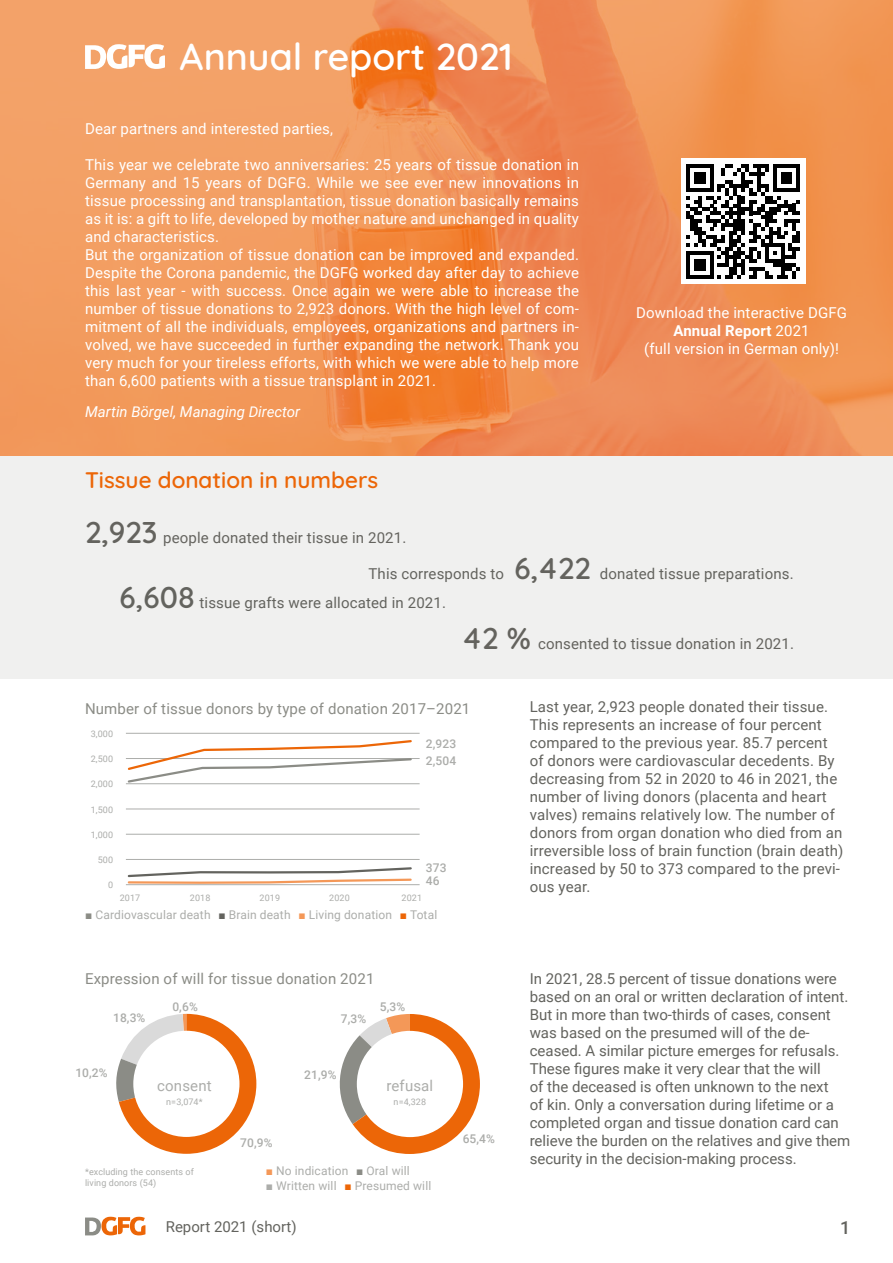
<style>
.page{position:relative;width:893px;height:1263px;background:#fff}
.page>*{position:absolute;margin:0;border:0;box-sizing:border-box;transform-origin:0 0}
.t1{font:600 37.5px "Quicksand";color:#fff}
.t2{font:600 30px "Quicksand";color:#64635e}
.t3{font:600 30px "Quicksand";color:#63635e}
.t4{font:600 22.5px "Quicksand";color:#ec6607}
.t5{font:500 18px "Roboto";color:#63635e}
.t6{font:15px/18px "Roboto";color:#63635e}
.t7{font:15px/18px "Roboto";letter-spacing:.01em;color:#fff}
.t8{font:15px "Roboto";letter-spacing:.01em;color:#8b8c86}
.t9{font:15px "Roboto";letter-spacing:.01em;color:#64635e}
.t10{font:italic 15px "Roboto";color:#fff}
.t11{font:15px "Roboto";letter-spacing:.01em;color:#acadaa}
.t12{font:12px "Roboto";letter-spacing:.01em;color:#acadaa}
.t13{font:500 12px "Roboto";letter-spacing:.01em;color:#acadaa}
.t14{font:9px/10.8px "Roboto";letter-spacing:.01em;color:#acadaa}
.s1{font-family:"Quicksand";font-weight:600;font-size:30px}
.s2{font-weight:700}
.s3{font-family:"Arial";font-weight:900;color:#8b8c86}
.s4{font-family:"Arial";font-weight:900;color:#63635e}
.s5{font-family:"Arial";font-weight:900;color:#f49858}
.s6{font-family:"Arial";font-weight:900;color:#ec6607}
.s7{font-family:"Arial";font-weight:900}
</style>
<div class="page">
<svg style="left:339px;top:1014px;width:141px;height:140px"></svg>
<div style="left:357px;top:1031px;width:106px;height:106px;background:#fff;border-radius:50%"></div>
<svg style="left:116px;top:1014px;width:140px;height:140px"></svg>
<div style="left:133px;top:1031px;width:106px;height:106px;background:#fff;border-radius:50%"></div>
<div style="left:0;top:455px;width:893px;height:223px;background:#f0f0ef"></div>
<img style="left:0;top:0;width:893px;height:455px">
<div style="left:681px;top:159px;width:124px;height:125px;background:#fff"></div>
<svg style="left:686px;top:164px;width:114px;height:114px"></svg>
<hr style="left:126px;top:733px;width:294px;height:1px;background:#acadaa">
<hr style="left:126px;top:758px;width:294px;height:1px;background:#acadaa">
<hr style="left:126px;top:783px;width:294px;height:1px;background:#acadaa">
<hr style="left:126px;top:809px;width:294px;height:1px;background:#acadaa">
<hr style="left:126px;top:834px;width:294px;height:1px;background:#acadaa">
<hr style="left:126px;top:859px;width:294px;height:1px;background:#acadaa">
<hr style="left:126px;top:884px;width:294px;height:1px;background:#acadaa">
<svg style="left:126px;top:740px;width:287px;height:44px"></svg>
<svg style="left:126px;top:867px;width:287px;height:18px"></svg>
<svg style="left:85px;top:1216px;width:60px;height:20px"></svg>
<svg style="left:85px;top:44px;width:80px;height:25px"></svg>
<h1 class="t1" style="left:180px;top:27px;width:335px">Annual report 2021</h1>
<p class="t7" style="left:85px;top:119px;width:250px">Dear partners and interested parties,</p>
<p class="t7" style="left:85px;top:155px;width:495px">This year we celebrate two anniversaries: 25 years of tissue donation in Germany and 15 years of DGFG. While we see ever new innovations in tissue processing and transplantation, tissue donation basically remains as it is: a gift to life, developed by mother nature and unchanged in quality and characteristics.<br>But the organization of tissue donation can be improved and expanded.<br>Despite the Corona pandemic, the DGFG worked day after day to achieve this last year - with success. Once again we were able to increase the number of tissue donations to 2,923 donors. With the high level of com&shy;mitment of all the individuals, employees, organizations and partners in&shy;volved, we have succeeded in further expanding the network. Thank you very much for your tireless efforts, with which we were able to help more than 6,600 patients with a tissue transplant in 2021.</p>
<p class="t10" style="left:85px;top:401px;width:217px">Martin Börgel, Managing Director</p>
<h3 class="t4" style="left:85px;top:462px;width:295px">Tissue donation in numbers</h3>
<p class="t9" style="left:85px;top:527px;width:323px"><span class="s1">2,923</span> people donated their tissue in 2021.</p>
<p class="t7" style="left:636px;top:303px;width:213px;text-align:center">Download the interactive DGFG<br><span class="s2">Annual Report</span> 2021<br>(full version in German only)!</p>
<h2 class="t2" style="left:515px;top:545px;width:78px">6,422</h2>
<p class="t6" style="left:368px;top:564px;width:137px">This corresponds to</p>
<p class="t6" style="left:600px;top:564px;width:195px">donated tissue preparations.</p>
<p class="t6" style="left:200px;top:593px;width:248px">tissue grafts were allocated in 2021.</p>
<h2 class="t3" style="left:120px;top:574px;width:77px">6,608</h2>
<p class="t9" style="left:462px;top:634px;width:333px"><span class="s1">42 %</span> consented to tissue donation in 2021.</p>
<p class="t8" style="left:85px;top:698px;width:387px">Number of tissue donors by type of donation 2017–2021</p>
<p class="t14" style="left:91px;top:728px;width:24px">3,000</p>
<p class="t14" style="left:91px;top:753px;width:24px">2,500</p>
<p class="t14" style="left:91px;top:778px;width:24px">2,000</p>
<p class="t14" style="left:91px;top:804px;width:24px">1,500</p>
<p class="t14" style="left:91px;top:829px;width:24px">1,000</p>
<p class="t14" style="left:98px;top:854px;width:17px">500</p>
<p class="t14" style="left:108px;top:879px;width:7px">0</p>
<p class="t13" style="left:426px;top:735px;width:32px">2,923</p>
<p class="t13" style="left:426px;top:752px;width:32px">2,504</p>
<p class="t13" style="left:426px;top:859px;width:22px">373</p>
<p class="t13" style="left:426px;top:873px;width:15px">46</p>
<p class="t14" style="left:120px;top:892px;width:22px">2017</p>
<p class="t14" style="left:190px;top:892px;width:22px">2018</p>
<p class="t14" style="left:260px;top:892px;width:22px">2019</p>
<p class="t14" style="left:329px;top:892px;width:22px">2020</p>
<p class="t14" style="left:402px;top:892px;width:22px">2021</p>
<p class="t12" style="left:85px;top:906px;width:354px"><span class="s3">■</span> Cardiovascular death <span class="s4">■</span> Brain death <span class="s5">■</span> Living donation <span class="s6">■</span> Total</p>
<p class="t8" style="left:85px;top:968px;width:291px">Expression of will for tissue donation 2021</p>
<p class="t13" style="left:113px;top:1009px;width:34px">18,3%</p>
<p class="t13" style="left:172px;top:998px;width:27px">0,6%</p>
<p class="t13" style="left:341px;top:1010px;width:27px">7,3%</p>
<p class="t13" style="left:380px;top:998px;width:27px">5,3%</p>
<p class="t13" style="left:75px;top:1064px;width:34px">10,2%</p>
<p class="t11" style="left:157px;top:1075px;width:56px">consent</p>
<p class="t14" style="left:166px;top:1096px;width:38px">n=3,074*</p>
<p class="t13" style="left:304px;top:1066px;width:34px">21,9%</p>
<p class="t11" style="left:386px;top:1075px;width:48px">refusal</p>
<p class="t14" style="left:394px;top:1096px;width:34px">n=4,328</p>
<p class="t14" style="left:85px;top:1166px;width:110px">*excluding the consents of living donors (54)</p>
<p class="t13" style="left:240px;top:1134px;width:34px">70,9%</p>
<p class="t13" style="left:463px;top:1130px;width:34px">65,4%</p>
<p class="t12" style="left:266px;top:1163px;width:146px"><span class="s5">■</span> No indication <span class="s3">■</span> Oral will</p>
<p class="t12" style="left:266px;top:1177px;width:167px"><span class="s7">■</span> Written will <span class="s6">■</span> Presumed will</p>
<p class="t6" style="left:530px;top:697px;width:315px">Last year, 2,923 people donated their tissue.<br>This represents an increase of four percent compared to the previous year. 85.7 percent of donors were cardiovascular decedents. By decreasing from 52 in 2020 to 46 in 2021, the number of living donors (placenta and heart valves) remains relatively low. The number of donors from organ donation who died from an irreversible loss of brain function (brain death) increased by 50 to 373 compared to the previ&shy;ous year.</p>
<p class="t6" style="left:530px;top:969px;width:322px">In 2021, 28.5 percent of tissue donations were based on an oral or written declaration of intent.<br>But in more than two-thirds of cases, consent was based on the presumed will of the de&shy;ceased. A similar picture emerges for refusals.<br>These figures make it very clear that the will<br>of the deceased is often unknown to the next<br>of kin. Only a conversation during lifetime or a completed organ and tissue donation card can relieve the burden on the relatives and give them security in the decision-making process.</p>
<p class="t6" style="left:166px;top:1217px;width:132px">Report 2021 (short)</p>
<p class="t5" style="left:840px;top:1215px;width:12px">1</p>
</div>
